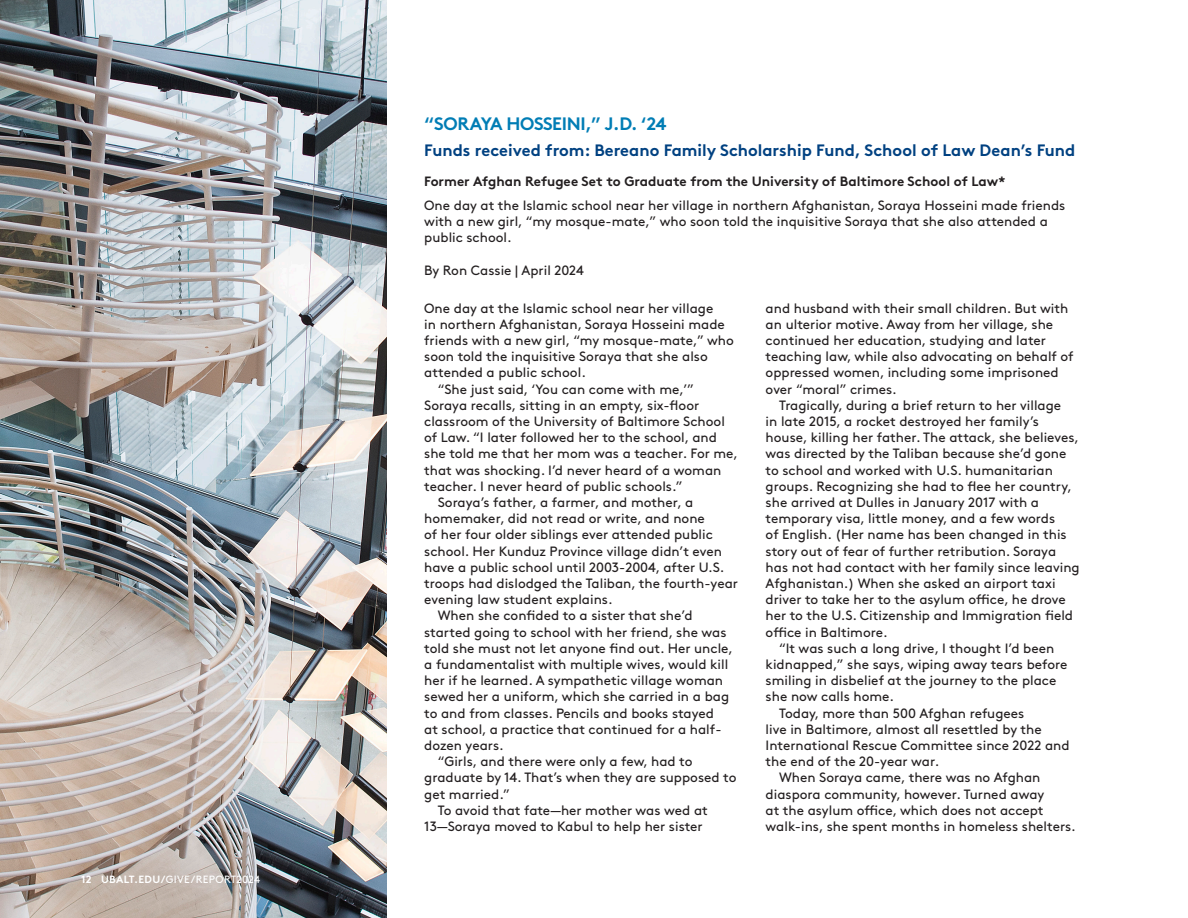
<style>
.page{position:relative;width:1188px;height:918px;background:#fff}
.page>*{position:absolute;margin:0;border:0;box-sizing:border-box;transform-origin:0 0}
.H3_Student_heading_-_name_-_H3{font:700 18px "Brown Std";letter-spacing:-.02em;color:#007db5}
.Student_-_funds_recieved{font:700 16.5px "Brown Std";color:#004181}
.body_-_indent_-_student_story{font:13.5px/16.2px "Brown Std";color:#231f20}
.body_-_1st_para_-_Studen_story{font:13.5px/16.2px "Brown Std";color:#231f20}
.body_-_1st_para_-_Studen_story-2{font:700 13.5px "Brown Std";color:#231f20}
.t1{font:10.5px "Brown Std";letter-spacing:.03em;color:#fff}
.s1{font-weight:700}
</style>
<div class="page">
<img style="left:0;top:0;width:387px;height:918px">
<p class="t1" style="left:81px;top:873px;width:181px"><span class="s1">12 UBALT.EDU/</span>GIVE/REPORT2024</p>
<h3 class="H3_Student_heading_-_name_-_H3" style="left:424px;top:113px;width:244px">“SORAYA HOSSEINI,” J.D. ‘24</h3>
<p class="Student_-_funds_recieved" style="left:424px;top:141px;width:653px">Funds received from: Bereano Family Scholarship Fund, School of Law Dean’s Fund</p>
<p class="body_-_1st_para_-_Studen_story-2" style="left:424px;top:173px;width:583px">Former Afghan Refugee Set to Graduate from the University of Baltimore School of Law*</p>
<p class="body_-_1st_para_-_Studen_story" style="left:424px;top:197px;width:643px">One day at the Islamic school near her village in northern Afghanistan, Soraya Hosseini made friends with a new girl, “my mosque-mate,” who soon told the inquisitive Soraya that she also attended a public school.</p>
<p class="body_-_1st_para_-_Studen_story" style="left:424px;top:262px;width:161px">By Ron Cassie | April 2024</p>
<p class="body_-_1st_para_-_Studen_story" style="left:424px;top:300px;width:311px">One day at the Islamic school near her village<br>in northern Afghanistan, Soraya Hosseini made friends with a new girl, “my mosque-mate,” who soon told the inquisitive Soraya that she also attended a public school.</p>
<p class="body_-_indent_-_student_story" style="left:424px;top:381px;width:315px;text-indent:14px">“She just said, ‘You can come with me,’” Soraya recalls, sitting in an empty, six-floor classroom of the University of Baltimore School of Law. “I later followed her to the school, and she told me that her mom was a teacher. For me, that was shocking. I’d never heard of a woman teacher. I never heard of public schools.”</p>
<p class="body_-_indent_-_student_story" style="left:424px;top:494px;width:315px;text-indent:14px">Soraya’s father, a farmer, and mother, a homemaker, did not read or write, and none<br>of her four older siblings ever attended public school. Her Kunduz Province village didn’t even have a public school until 2003-2004, after U.S. troops had dislodged the Taliban, the fourth-year evening law student explains.</p>
<p class="body_-_indent_-_student_story" style="left:424px;top:608px;width:310px;text-indent:14px">When she confided to a sister that she’d started going to school with her friend, she was told she must not let anyone find out. Her uncle, a fundamentalist with multiple wives, would kill her if he learned. A sympathetic village woman sewed her a uniform, which she carried in a bag to and from classes. Pencils and books stayed<br>at school, a practice that continued for a half&shy;dozen years.</p>
<p class="body_-_indent_-_student_story" style="left:424px;top:753px;width:314px;text-indent:14px">“Girls, and there were only a few, had to graduate by 14. That’s when they are supposed to get married.”</p>
<p class="body_-_indent_-_student_story" style="left:424px;top:802px;width:285px;text-indent:14px">To avoid that fate—her mother was wed at<br>13—Soraya moved to Kabul to help her sister</p>
<p class="body_-_indent_-_student_story" style="left:766px;top:300px;width:310px">and husband with their small children. But with an ulterior motive. Away from her village, she continued her education, studying and later teaching law, while also advocating on behalf of oppressed women, including some imprisoned over “moral” crimes.</p>
<p class="body_-_indent_-_student_story" style="left:766px;top:397px;width:316px;text-indent:14px">Tragically, during a brief return to her village<br>in late 2015, a rocket destroyed her family’s house, killing her father. The attack, she believes, was directed by the Taliban because she’d gone to school and worked with U.S. humanitarian groups. Recognizing she had to flee her country, she arrived at Dulles in January 2017 with a temporary visa, little money, and a few words<br>of English. (Her name has been changed in this story out of fear of further retribution. Soraya has not had contact with her family since leaving Afghanistan.) When she asked an airport taxi driver to take her to the asylum office, he drove her to the U.S. Citizenship and Immigration field office in Baltimore.</p>
<p class="body_-_indent_-_student_story" style="left:766px;top:640px;width:303px;text-indent:14px">“It was such a long drive, I thought I’d been kidnapped,” she says, wiping away tears before smiling in disbelief at the journey to the place she now calls home.</p>
<p class="body_-_indent_-_student_story" style="left:766px;top:705px;width:306px;text-indent:14px">Today, more than 500 Afghan refugees<br>live in Baltimore, almost all resettled by the International Rescue Committee since 2022 and the end of the 20-year war.</p>
<p class="body_-_indent_-_student_story" style="left:766px;top:770px;width:312px;text-indent:14px">When Soraya came, there was no Afghan diaspora community, however. Turned away<br>at the asylum office, which does not accept walk-ins, she spent months in homeless shelters.</p>
</div>
